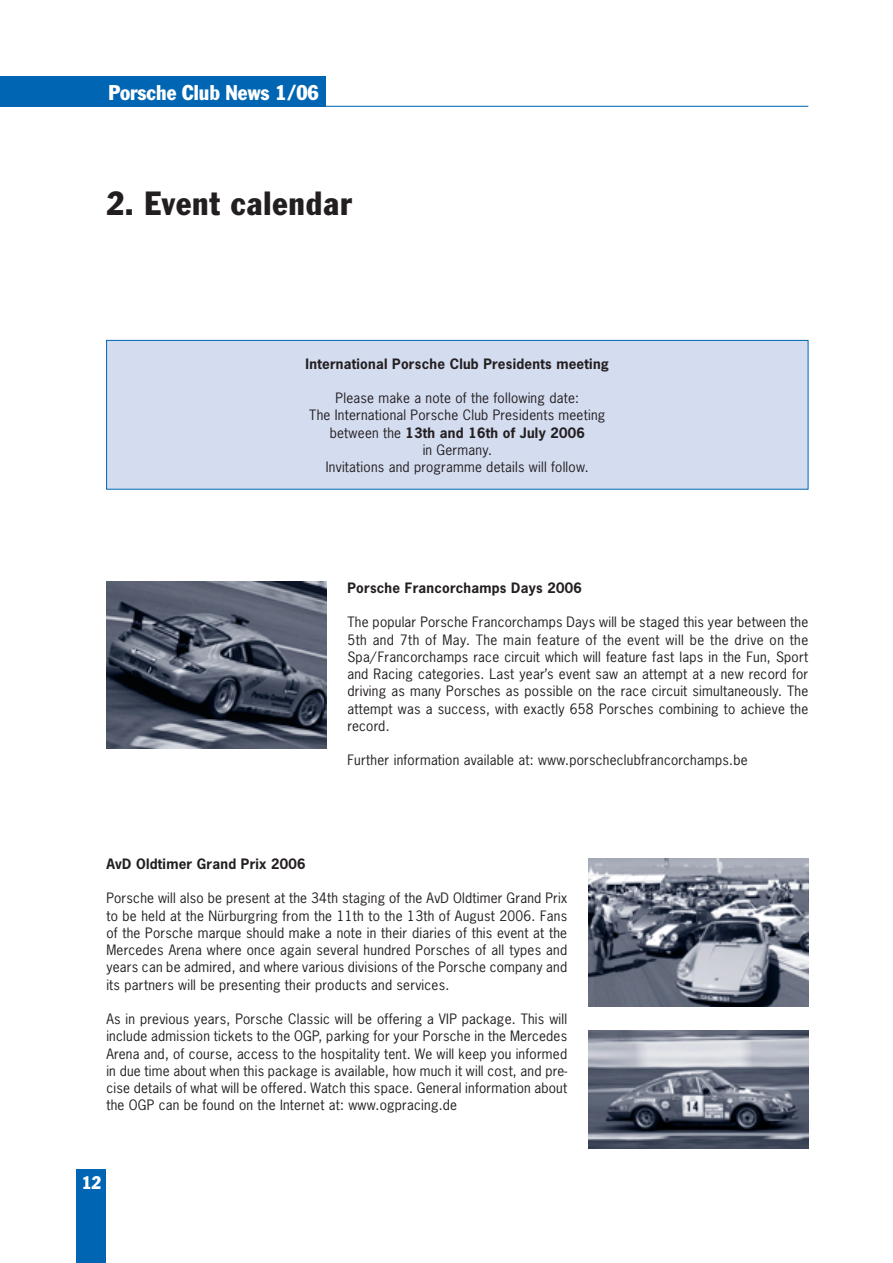
<style>
.page{position:relative;width:893px;height:1263px;background:#fff}
.page>*{position:absolute;margin:0;border:0;box-sizing:border-box;transform-origin:0 0}
.t1{font:condensed 33px "Porsche Franklin Gothic";letter-spacing:.025em;color:#231f20}
.t2{font:condensed 21px "Porsche Franklin Gothic";color:#fff}
.t3{font:condensed 18px "Porsche Franklin Gothic";color:#fff}
.t4{font:13.5px/17.2px "Porsche News Gothic";letter-spacing:.015em;color:#231f20;text-align:justify}
.t5{font:700 13.5px "Porsche News Gothic";letter-spacing:.02em;color:#231f20}
.s1{font-weight:700}
</style>
<div class="page">
<div style="left:0;top:76px;width:326px;height:30px;background:#0066b3"></div>
<hr style="left:0;top:106px;width:808px;height:1px;background:#0066b3">
<div style="left:77px;top:1169px;width:29px;height:94px;background:#0066b3"></div>
<div style="left:107px;top:340px;width:701px;height:149px;background:#d4dcf0"></div>
<div style="left:106px;top:340px;width:702px;height:149px;border:1px solid #0066b3"></div>
<img style="left:106px;top:582px;width:220px;height:166px">
<img style="left:588px;top:859px;width:220px;height:148px">
<img style="left:588px;top:1030px;width:220px;height:118px">
<h2 class="t2" style="left:108px;top:86px;width:212px">Porsche Club News 1/06</h2>
<h1 class="t1" style="left:106px;top:192px;width:247px">2. Event calendar</h1>
<p class="t5" style="left:305px;top:359px;width:305px">International Porsche Club Presidents meeting</p>
<p class="t4" style="left:309px;top:391px;width:297px;text-align:center">Please make a note of the following date:<br>The International Porsche Club Presidents meeting between the <span class="s1">13th and 16th of July 2006<br></span>in Germany.<br>Invitations and programme details will follow.</p>
<p class="t5" style="left:347px;top:583px;width:236px">Porsche Francorchamps Days 2006</p>
<p class="t4" style="left:347px;top:616px;width:462px">The popular Porsche Francorchamps Days will be staged this year between the 5th and 7th of May. The main feature of the event will be the drive on the Spa/Francorchamps race circuit which will feature fast laps in the Fun, Sport and Racing categories. Last year’s event saw an attempt at a new record for driving as many Porsches as possible on the race circuit simultaneously. The attempt was a success, with exactly 658 Porsches combining to achieve the record.</p>
<p class="t4" style="left:347px;top:754px;width:401px">Further information available at: www.porscheclubfrancorchamps.be</p>
<p class="t5" style="left:106px;top:859px;width:201px">AvD Oldtimer Grand Prix 2006</p>
<p class="t4" style="left:106px;top:892px;width:462px">Porsche will also be present at the 34th staging of the AvD Oldtimer Grand Prix to be held at the Nürburgring from the 11th to the 13th of August 2006. Fans of the Porsche marque should make a note in their diaries of this event at the Mercedes Arena where once again several hundred Porsches of all types and years can be admired, and where various divisions of the Porsche company and its partners will be presenting their products and services.</p>
<p class="t4" style="left:106px;top:1012px;width:462px">As in previous years, Porsche Classic will be offering a VIP package. This will include admission tickets to the OGP, parking for your Porsche in the Mercedes Arena and, of course, access to the hospitality tent. We will keep you informed in due time about when this package is available, how much it will cost, and pre&shy;cise details of what will be offered. Watch this space. General information about the OGP can be found on the Internet at: www.ogpracing.de</p>
<h3 class="t3" style="left:82px;top:1177px;width:21px">12</h3>
</div>
